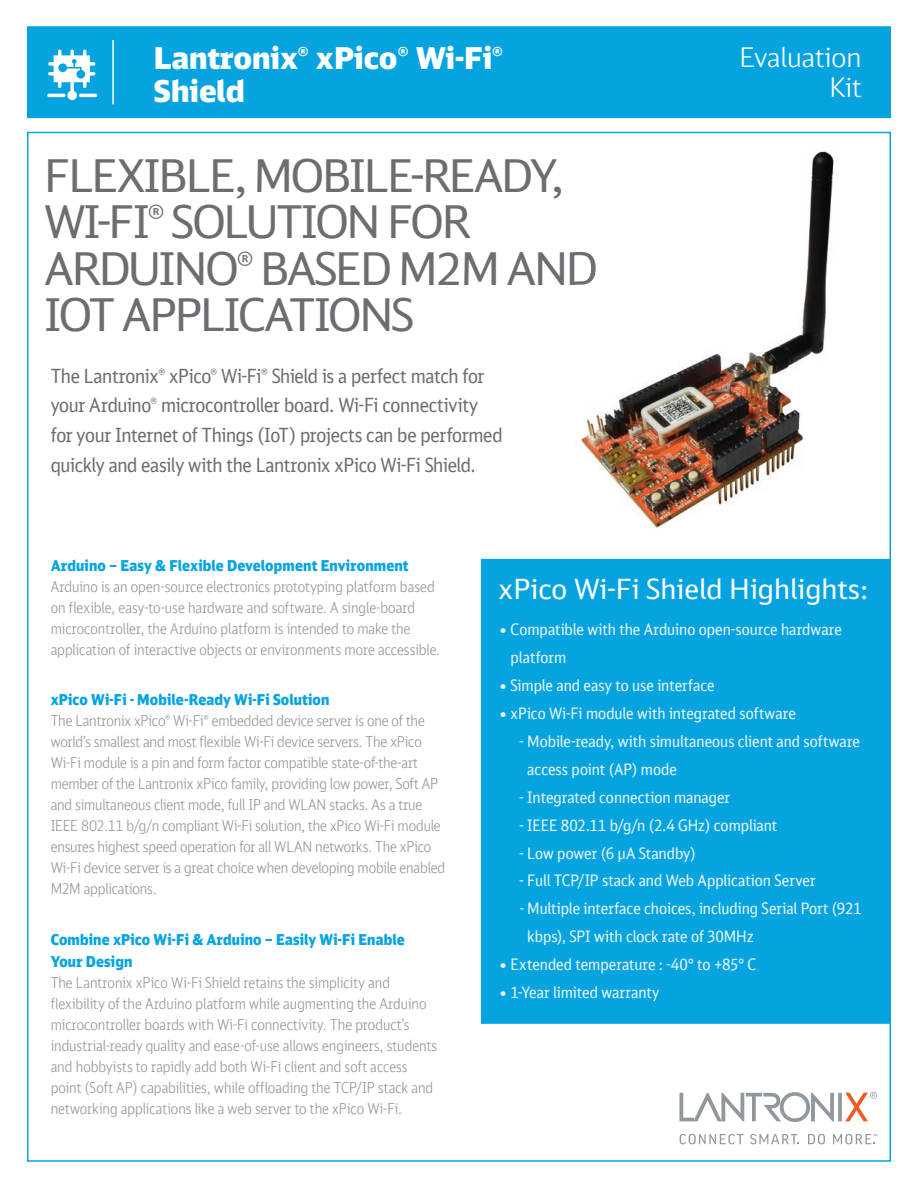
<style>
.page{position:relative;width:918px;height:1188px;background:#fff}
.page>*{position:absolute;margin:0;border:0;box-sizing:border-box;transform-origin:0 0}
.t1{font:45px/46.5px "DB Head Alternate";letter-spacing:-.05em;color:#6c6d70}
.t2{font:900 30px/33px "DB Head Alternate";color:#fff}
.t3{font:27.75px "DB Head Alternate";color:#fff}
.t4{font:300 27px/30px "DB Head Alternate";color:#fff;text-align:right}
.t5{font:19.5px/30px "DB Head Alternate";letter-spacing:-.02em;color:#6c6d70;scale:.9 1}
.t6{font:15.75px/27.9px "DB Head Alternate";color:#eef8fd;scale:.9 1}
.t7{font:300 15px/21px "DB Head Alternate";letter-spacing:-.005em;color:#90979d;scale:.9 1}
.t8{font:900 15px/22.5px "DB Head Alternate";letter-spacing:.01em;color:#05a4e0;scale:.9 1}
.s1{font-weight:900;color:#fff}
</style>
<div class="page">
<div style="left:482px;top:560px;width:408px;height:463px;background:#05a4e0"></div>
<div style="left:481px;top:559px;width:410px;height:465px;border:2px solid #05a4e0"></div>
<img style="left:581px;top:151px;width:253px;height:377px">
<img style="left:576px;top:251px;width:22px;height:34px">
<svg style="left:679px;top:1092px;width:198px;height:30px"></svg>
<svg style="left:680px;top:1134px;width:63px;height:10px"></svg>
<svg style="left:750px;top:1134px;width:49px;height:10px"></svg>
<svg style="left:808px;top:1134px;width:17px;height:10px"></svg>
<svg style="left:833px;top:1134px;width:44px;height:10px"></svg>
<div style="left:27px;top:26px;width:864px;height:92px;background:#05a4e0;border:2px solid #05a4e0"></div>
<hr style="left:112px;top:40px;width:2px;height:64px;background:#fff">
<svg style="left:48px;top:50px;width:47px;height:44px"></svg>
<div style="left:67px;top:91px;width:10px;height:9px;background:#fff;border-radius:50%"></div>
<hr style="left:47px;top:94px;width:19px;height:3px;background:#fff;border-radius:2px">
<hr style="left:79px;top:94px;width:18px;height:3px;background:#fff;border-radius:2px">
<h2 class="t2" style="left:154px;top:40px;width:351px">Lantronix® xPico® Wi-Fi®<br>Shield</h2>
<h3 class="t4" style="left:740px;top:42px;width:123px">Evaluation<br>Kit</h3>
<h3 class="t4" style="left:773px;top:44px;width:93px">Med cal</h3>
<h1 class="t1" style="left:44px;top:151px;width:555px">FLEXIBLE, MOBILE-READY,<br>WI-FI® SOLUTION FOR<br>ARDUINO® BASED M2M AND<br>IOT APPLICATIONS</h1>
<h3 class="t5" style="left:51px;top:360px;width:504px">The Lantronix® xPico® Wi-Fi® Shield is a perfect match for your Arduino® microcontroller board. Wi-Fi connectivity for your Internet of Things (IoT) projects can be performed quickly and easily with the Lantronix xPico Wi-Fi Shield.</h3>
<p class="t8" style="left:51px;top:554px;width:399px">Arduino – Easy &amp; Flexible Development Environment</p>
<p class="t7" style="left:51px;top:576px;width:434px">Arduino is an open-source electronics prototyping platform based on flexible, easy-to-use hardware and software. A single-board microcontroller, the Arduino platform is intended to make the application of interactive objects or environments more accessible.</p>
<p class="t8" style="left:51px;top:688px;width:311px">xPico Wi-Fi - Mobile-Ready Wi-Fi Solution</p>
<p class="t7" style="left:51px;top:710px;width:440px">The Lantronix xPico® Wi-Fi® embedded device server is one of the world’s smallest and most flexible Wi-Fi device servers. The xPico Wi-Fi module is a pin and form factor compatible state-of-the-art member of the Lantronix xPico family, providing low power, Soft AP and simultaneous client mode, full IP and WLAN stacks. As a true IEEE 802.11 b/g/n compliant Wi-Fi solution, the xPico Wi-Fi module ensures highest speed operation for all WLAN networks. The xPico Wi-Fi device server is a great choice when developing mobile enabled M2M applications.</p>
<p class="t8" style="left:51px;top:928px;width:395px">Combine xPico Wi-Fi &amp; Arduino – Easily Wi-Fi Enable<br>Your Design</p>
<p class="t7" style="left:51px;top:972px;width:431px">The Lantronix xPico Wi-Fi Shield retains the simplicity and flexibility of the Arduino platform while augmenting the Arduino microcontroller boards with Wi-Fi connectivity. The product’s industrial-ready quality and ease-of-use allows engineers, students and hobbyists to rapidly add both Wi-Fi client and soft access point (Soft AP) capabilities, while offloading the TCP/IP stack and networking applications like a web server to the xPico Wi-Fi.</p>
<h3 class="t3" style="left:499px;top:572px;width:371px">xPico Wi-Fi Shield Highlights:</h3>
<p class="t6" style="left:511px;top:615px;width:370px;text-indent:-12px"><span class="s1">•</span> Compatible with the Arduino open-source hardware platform</p>
<p class="t6" style="left:499px;top:671px;width:241px"><span class="s1">•</span> Simple and easy to use interface</p>
<p class="t6" style="left:499px;top:699px;width:332px"><span class="s1">•</span> xPico Wi-Fi module with integrated software</p>
<p class="t6" style="left:527px;top:727px;width:371px;text-indent:-8px">- Mobile-ready, with simultaneous client and software access point (AP) mode</p>
<p class="t6" style="left:520px;top:783px;width:235px">- Integrated connection manager</p>
<p class="t6" style="left:520px;top:811px;width:288px">- IEEE 802.11 b/g/n (2.4 GHz) compliant</p>
<p class="t6" style="left:520px;top:839px;width:197px">- Low power (6 µA Standby)</p>
<p class="t6" style="left:520px;top:867px;width:330px">- Full TCP/IP stack and Web Application Server</p>
<p class="t6" style="left:527px;top:894px;width:373px;text-indent:-8px">- Multiple interface choices, including Serial Port (921 kbps), SPI with clock rate of 30MHz</p>
<p class="t6" style="left:499px;top:950px;width:288px"><span class="s1">•</span> Extended temperature : -40° to +85° C</p>
<p class="t6" style="left:499px;top:978px;width:180px"><span class="s1">•</span> 1-Year limited warranty</p>
</div>
